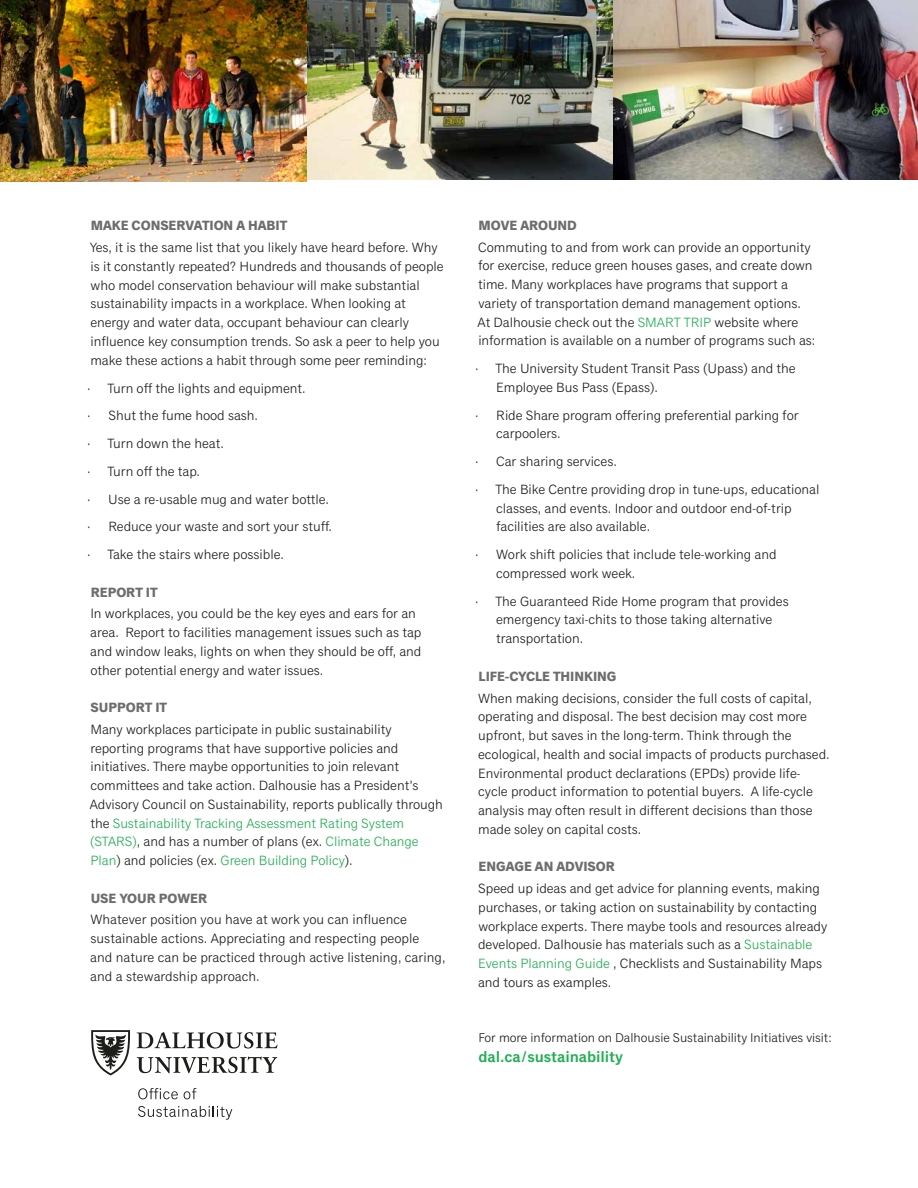
<style>
.page{position:relative;width:918px;height:1188px;background:#fff}
.page>*{position:absolute;margin:0;border:0;box-sizing:border-box;transform-origin:0 0}
.t1{font:600 15.6px "Classic Grotesque Std";letter-spacing:-.005em;color:#22af54}
.t2{font:13.5px/18.8px "Classic Grotesque Std";letter-spacing:-.005em;color:#1d1d1a}
.t3{font:700 13.5px "Classic Grotesque Std";letter-spacing:-.005em;color:#6d6d6c}
.t4{font:12.75px "Classic Grotesque Std";letter-spacing:-.005em;color:#1d1d1a}
.s1{color:#22af54}
</style>
<div class="page">
<img style="left:0;top:0;width:918px;height:181px">
<svg style="left:138px;top:1088px;width:40px;height:11px"></svg>
<svg style="left:184px;top:1088px;width:12px;height:11px"></svg>
<svg style="left:138px;top:1106px;width:94px;height:14px"></svg>
<svg style="left:91px;top:1030px;width:39px;height:45px"></svg>
<svg style="left:137px;top:1032px;width:141px;height:17px"></svg>
<svg style="left:137px;top:1056px;width:140px;height:17px"></svg>
<p class="t3" style="left:91px;top:218px;width:198px">MAKE CONSERVATION A HABIT</p>
<p class="t2" style="left:90px;top:239px;width:355px">Yes, it is the same list that you likely have heard before. Why is it constantly repeated? Hundreds and thousands of people who model conservation behaviour will make substantial sustainability impacts in a workplace. When looking at energy and water data, occupant behaviour can clearly influence key consumption trends. So ask a peer to help you make these actions a habit through some peer reminding:</p>
<p class="t2" style="left:87px;top:374px;width:246px;line-height:27.8px">· Turn off the lights and equipment.<br>· Shut the fume hood sash.<br>· Turn down the heat.<br>· Turn off the tap.<br>· Use a re-usable mug and water bottle. · Reduce your waste and sort your stuff. · Take the stairs where possible.</p>
<p class="t3" style="left:91px;top:584px;width:68px">REPORT IT</p>
<p class="t2" style="left:90px;top:605px;width:333px">In workplaces, you could be the key eyes and ears for an area. Report to facilities management issues such as tap and window leaks, lights on when they should be off, and other potential energy and water issues.</p>
<p class="t3" style="left:91px;top:700px;width:78px">SUPPORT IT</p>
<p class="t2" style="left:90px;top:720px;width:355px">Many workplaces participate in public sustainability reporting programs that have supportive policies and initiatives. There maybe opportunities to join relevant committees and take action. Dalhousie has a President’s Advisory Council on Sustainability, reports publically through the <span class="s1">Sustainability Tracking Assessment Rating System (STARS)</span>, and has a number of plans (ex. <span class="s1">Climate Change Plan</span>) and policies (ex. <span class="s1">Green Building Policy</span>).</p>
<p class="t3" style="left:91px;top:890px;width:118px">USE YOUR POWER</p>
<p class="t2" style="left:90px;top:911px;width:357px">Whatever position you have at work you can influence sustainable actions. Appreciating and respecting people<br>and nature can be practiced through active listening, caring, and a stewardship approach.</p>
<p class="t3" style="left:479px;top:218px;width:100px">MOVE AROUND</p>
<p class="t2" style="left:478px;top:238px;width:339px">Commuting to and from work can provide an opportunity for exercise, reduce green houses gases, and create down time. Many workplaces have programs that support a variety of transportation demand management options.<br>At Dalhousie check out the <span class="s1">SMART TRIP</span> website where information is available on a number of programs such as:</p>
<p class="t2" style="left:496px;top:360px;width:301px;text-indent:-21px">· The University Student Transit Pass (Upass) and the<br>Employee Bus Pass (Epass).</p>
<p class="t2" style="left:496px;top:406px;width:304px;text-indent:-21px">· Ride Share program offering preferential parking for carpoolers.</p>
<p class="t2" style="left:475px;top:448px;width:346px;line-height:27.8px">· Car sharing services.<br>· The Bike Centre providing drop in tune-ups, educational</p>
<p class="t2" style="left:496px;top:499px;width:297px">classes, and events. Indoor and outdoor end-of-trip facilities are also available.</p>
<p class="t2" style="left:496px;top:546px;width:282px;text-indent:-21px">· Work shift policies that include tele-working and compressed work week.</p>
<p class="t2" style="left:496px;top:592px;width:294px;text-indent:-21px">· The Guaranteed Ride Home program that provides emergency taxi-chits to those taking alternative transportation.</p>
<p class="t3" style="left:479px;top:669px;width:139px">LIFE-CYCLE THINKING</p>
<p class="t2" style="left:478px;top:689px;width:353px">When making decisions, consider the full costs of capital, operating and disposal. The best decision may cost more upfront, but saves in the long-term. Think through the ecological, health and social impacts of products purchased.<br>Environmental product declarations (EPDs) provide life&shy;cycle product information to potential buyers. A life-cycle analysis may often result in different decisions than those made soley on capital costs.</p>
<p class="t3" style="left:479px;top:859px;width:138px">ENGAGE AN ADVISOR</p>
<p class="t2" style="left:478px;top:879px;width:351px">Speed up ideas and get advice for planning events, making purchases, or taking action on sustainability by contacting workplace experts. There maybe tools and resources already developed. Dalhousie has materials such as a <span class="s1">Sustainable Events Planning Guide</span> , Checklists and Sustainability Maps and tours as examples.</p>
<p class="t4" style="left:478px;top:1030px;width:355px">For more information on Dalhousie Sustainability Initiatives visit:</p>
<p class="t1" style="left:478px;top:1048px;width:146px">dal.ca/sustainability</p>
</div>
